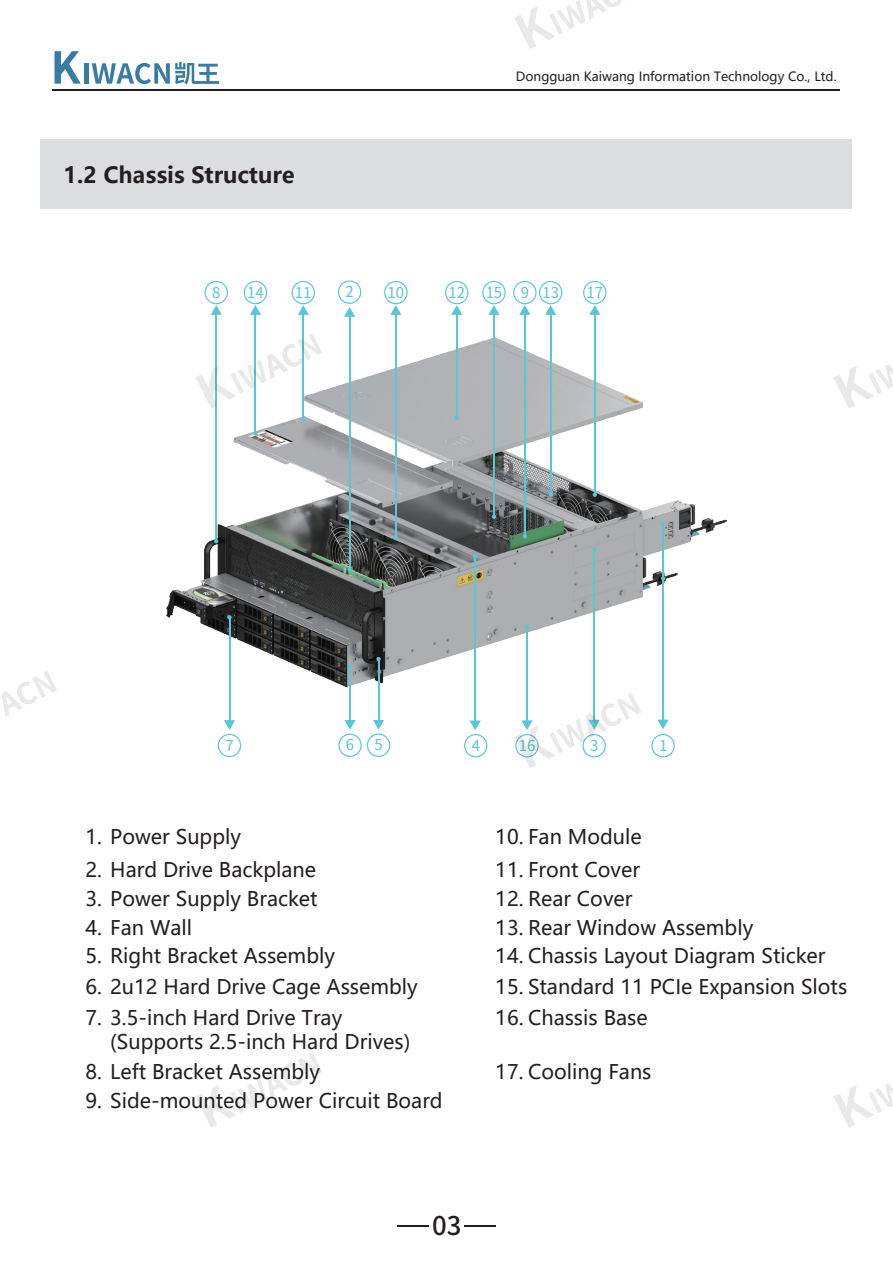
<style>
.page{position:relative;width:893px;height:1263px;background:#fff}
.page>*{position:absolute;margin:0;border:0;box-sizing:border-box;transform-origin:0 0}
.t1{font:500 25.8px "Source Han Sans SC";color:#231f20}
.t2{font:700 22.05px "Microsoft Ya Hei";color:#231f20}
.t3{font:19.95px "Microsoft Ya Hei";color:#231f20}
.t4{font:15px "Source Han Sans SC";color:#59c7d8}
.t5{font:12.6px "Microsoft Ya Hei";color:#231f20}
</style>
<div class="page">
<img style="left:167px;top:338px;width:559px;height:349px">
<svg style="left:224px;top:720px;width:11px;height:10px"></svg>
<hr style="left:229px;top:617px;width:1px;height:106px;background:#59c7d8">
<svg style="left:344px;top:720px;width:12px;height:10px"></svg>
<hr style="left:349px;top:667px;width:2px;height:56px;background:#59c7d8">
<svg style="left:348px;top:664px;width:4px;height:5px"></svg>
<svg style="left:227px;top:615px;width:5px;height:4px"></svg>
<svg style="left:250px;top:305px;width:11px;height:10px"></svg>
<hr style="left:255px;top:312px;width:1px;height:120px;background:#59c7d8">
<hr style="left:216px;top:313px;width:1px;height:228px;background:#59c7d8">
<svg style="left:211px;top:305px;width:11px;height:10px"></svg>
<svg style="left:253px;top:431px;width:5px;height:5px"></svg>
<svg style="left:451px;top:305px;width:11px;height:10px"></svg>
<hr style="left:456px;top:312px;width:1px;height:106px;background:#59c7d8">
<svg style="left:455px;top:416px;width:4px;height:4px"></svg>
<svg style="left:488px;top:305px;width:12px;height:10px"></svg>
<hr style="left:493px;top:312px;width:2px;height:203px;background:#59c7d8">
<svg style="left:492px;top:514px;width:4px;height:5px"></svg>
<svg style="left:390px;top:305px;width:11px;height:10px"></svg>
<hr style="left:395px;top:312px;width:1px;height:226px;background:#59c7d8">
<svg style="left:394px;top:536px;width:4px;height:4px"></svg>
<svg style="left:545px;top:305px;width:11px;height:10px"></svg>
<hr style="left:550px;top:312px;width:1px;height:183px;background:#59c7d8">
<div style="left:539px;top:281px;width:23px;height:23px;border:1px solid #59c7d8;border-radius:50%"></div>
<div style="left:482px;top:281px;width:24px;height:23px;border:1px solid #59c7d8;border-radius:50%"></div>
<svg style="left:519px;top:305px;width:11px;height:10px"></svg>
<hr style="left:524px;top:312px;width:1px;height:224px;background:#59c7d8">
<svg style="left:523px;top:534px;width:4px;height:4px"></svg>
<div style="left:513px;top:281px;width:24px;height:23px;border:1px solid #59c7d8;border-radius:50%"></div>
<div style="left:445px;top:281px;width:23px;height:23px;border:1px solid #59c7d8;border-radius:50%"></div>
<div style="left:384px;top:281px;width:24px;height:23px;border:1px solid #59c7d8;border-radius:50%"></div>
<div style="left:292px;top:281px;width:23px;height:23px;border:1px solid #59c7d8;border-radius:50%"></div>
<div style="left:244px;top:281px;width:23px;height:23px;border:1px solid #59c7d8;border-radius:50%"></div>
<div style="left:205px;top:281px;width:23px;height:23px;border:1px solid #59c7d8;border-radius:50%"></div>
<div style="left:651px;top:734px;width:24px;height:23px;border:1px solid #59c7d8;border-radius:50%"></div>
<div style="left:464px;top:734px;width:23px;height:23px;border:1px solid #59c7d8;border-radius:50%"></div>
<div style="left:338px;top:280px;width:23px;height:24px;border:1px solid #59c7d8;border-radius:50%"></div>
<div style="left:367px;top:733px;width:23px;height:24px;border:1px solid #59c7d8;border-radius:50%"></div>
<div style="left:338px;top:733px;width:24px;height:24px;border:1px solid #59c7d8;border-radius:50%"></div>
<div style="left:218px;top:734px;width:23px;height:23px;border:1px solid #59c7d8;border-radius:50%"></div>
<svg style="left:549px;top:493px;width:4px;height:4px"></svg>
<svg style="left:589px;top:305px;width:11px;height:10px"></svg>
<hr style="left:594px;top:312px;width:1px;height:183px;background:#59c7d8">
<div style="left:583px;top:281px;width:23px;height:23px;border:1px solid #59c7d8;border-radius:50%"></div>
<svg style="left:593px;top:493px;width:4px;height:4px"></svg>
<svg style="left:298px;top:305px;width:11px;height:10px"></svg>
<hr style="left:303px;top:312px;width:1px;height:108px;background:#59c7d8">
<svg style="left:301px;top:418px;width:4px;height:5px"></svg>
<svg style="left:373px;top:720px;width:11px;height:10px"></svg>
<hr style="left:378px;top:659px;width:1px;height:64px;background:#59c7d8">
<svg style="left:376px;top:657px;width:5px;height:4px"></svg>
<hr style="left:526px;top:627px;width:2px;height:96px;background:#59c7d8">
<svg style="left:525px;top:625px;width:4px;height:4px"></svg>
<svg style="left:344px;top:307px;width:11px;height:10px"></svg>
<hr style="left:349px;top:314px;width:1px;height:255px;background:#59c7d8">
<svg style="left:347px;top:567px;width:5px;height:4px"></svg>
<svg style="left:469px;top:720px;width:12px;height:10px"></svg>
<hr style="left:474px;top:556px;width:2px;height:167px;background:#59c7d8">
<svg style="left:473px;top:554px;width:4px;height:4px"></svg>
<hr style="left:593px;top:549px;width:2px;height:173px;background:#59c7d8">
<svg style="left:592px;top:547px;width:4px;height:5px"></svg>
<svg style="left:657px;top:720px;width:12px;height:9px"></svg>
<hr style="left:662px;top:523px;width:2px;height:199px;background:#59c7d8">
<svg style="left:661px;top:521px;width:4px;height:5px"></svg>
<svg style="left:214px;top:539px;width:4px;height:4px"></svg>
<svg style="left:55px;top:51px;width:26px;height:33px"></svg>
<hr style="left:85px;top:63px;width:4px;height:21px;background:#387ca6">
<svg style="left:92px;top:62px;width:127px;height:23px"></svg>
<hr style="left:53px;top:89px;width:787px;height:1px;background:#231f20">
<hr style="left:398px;top:1225px;width:31px;height:2px;background:#231f20">
<hr style="left:464px;top:1225px;width:31px;height:2px;background:#231f20">
<div style="left:41px;top:140px;width:811px;height:69px;background:#dcdddf"></div>
<svg style="left:834px;top:364px;width:59px;height:44px"></svg>
<svg style="left:834px;top:1084px;width:59px;height:44px"></svg>
<svg style="left:195px;top:333px;width:127px;height:76px"></svg>
<svg style="left:515px;top:0;width:112px;height:49px"></svg>
<svg style="left:196px;top:1053px;width:126px;height:75px"></svg>
<svg style="left:515px;top:693px;width:126px;height:75px"></svg>
<svg style="left:2px;top:671px;width:55px;height:45px"></svg>
<p class="t2" style="left:63px;top:160px;width:233px">1.2 Chassis Structure</p>
<p class="t5" style="left:516px;top:68px;width:322px">Dongguan Kaiwang Information Technology Co., Ltd.</p>
<p class="t4" style="left:345px;top:283px;width:10px">2</p>
<p class="t4" style="left:212px;top:284px;width:10px">8</p>
<p class="t4" style="left:247px;top:284px;width:18px">14</p>
<p class="t4" style="left:295px;top:284px;width:18px">11</p>
<p class="t4" style="left:388px;top:284px;width:18px">10</p>
<p class="t4" style="left:448px;top:284px;width:18px">12</p>
<p class="t4" style="left:486px;top:284px;width:75px">15 9 13</p>
<p class="t4" style="left:586px;top:284px;width:18px">17</p>
<p class="t4" style="left:225px;top:737px;width:10px">7</p>
<p class="t4" style="left:346px;top:736px;width:10px">6</p>
<p class="t4" style="left:375px;top:736px;width:10px">5</p>
<p class="t4" style="left:472px;top:737px;width:10px">4</p>
<p class="t4" style="left:519px;top:737px;width:18px">16</p>
<p class="t4" style="left:590px;top:737px;width:10px">3</p>
<p class="t4" style="left:659px;top:737px;width:10px">1</p>
<p class="t3" style="left:85px;top:823px;width:157px">1. Power Supply</p>
<p class="t3" style="left:495px;top:823px;width:148px">10. Fan Module</p>
<p class="t3" style="left:495px;top:856px;width:146px">11. Front Cover</p>
<p class="t3" style="left:85px;top:856px;width:232px">2. Hard Drive Backplane</p>
<p class="t3" style="left:85px;top:885px;width:234px">3. Power Supply Bracket</p>
<p class="t3" style="left:495px;top:885px;width:139px">12. Rear Cover</p>
<p class="t3" style="left:85px;top:914px;width:108px">4. Fan Wall</p>
<p class="t3" style="left:495px;top:914px;width:259px">13. Rear Window Assembly</p>
<p class="t3" style="left:85px;top:942px;width:251px">5. Right Bracket Assembly</p>
<p class="t3" style="left:495px;top:942px;width:332px">14. Chassis Layout Diagram Sticker</p>
<p class="t3" style="left:85px;top:973px;width:334px">6. 2u12 Hard Drive Cage Assembly</p>
<p class="t3" style="left:495px;top:973px;width:353px">15. Standard 11 PCIe Expansion Slots</p>
<p class="t3" style="left:85px;top:1005px;width:258px">7. 3.5-inch Hard Drive Tray</p>
<p class="t3" style="left:495px;top:1005px;width:154px">16. Chassis Base</p>
<p class="t3" style="left:110px;top:1029px;width:302px">(Supports 2.5-inch Hard Drives)</p>
<p class="t3" style="left:495px;top:1058px;width:158px">17. Cooling Fans</p>
<p class="t3" style="left:85px;top:1058px;width:236px">8. Left Bracket Assembly</p>
<p class="t3" style="left:85px;top:1087px;width:359px">9. Side-mounted Power Circuit Board</p>
<p class="t1" style="left:432px;top:1211px;width:31px">03</p>
</div>
